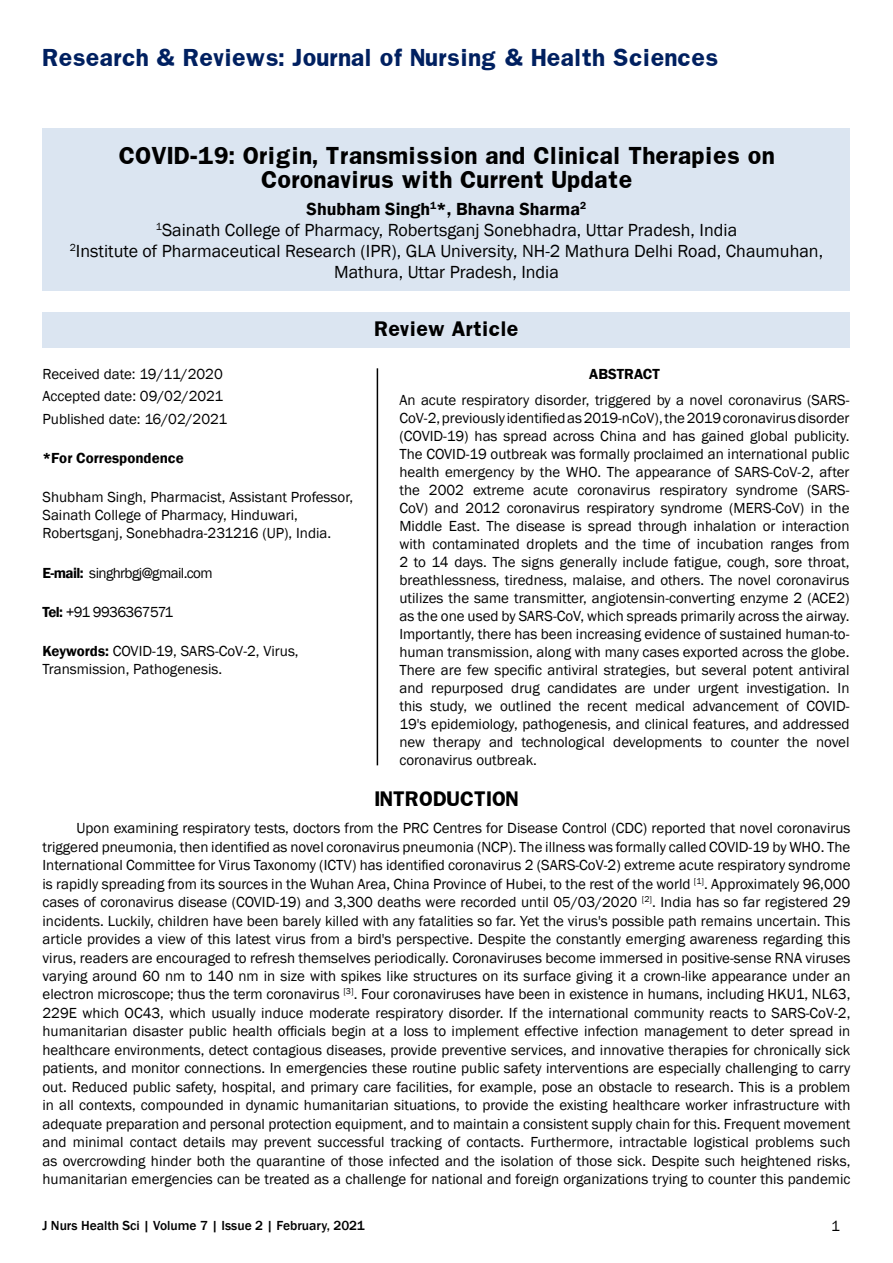
<style>
.page{position:relative;width:893px;height:1263px;background:#fff}
.page>*{position:absolute;margin:0;border:0;box-sizing:border-box;transform-origin:0 0}
.t1{font:700 21px/24px "Franklin";color:#000;text-align:center}
.t2{font:700 21px "Franklin";color:#002060}
.t3{font:18px/21px "Franklin Gothic";color:#000;text-align:center}
.t4{font:700 18px "Franklin";color:#000}
.t5{font:15px/18px "Franklin Gothic";color:#000}
.t6{font:15px "Franklin Gothic";letter-spacing:-.04em;color:#000}
.t7{font:600 15px "Franklin Gothic";color:#000}
.t8{font:500 13.5px "Franklin Gothic";color:#000}
.s1{font-weight:600}
</style>
<div class="page">
<div style="left:43px;top:128px;width:807px;height:163px;background:#dbe5f1"></div>
<div style="left:43px;top:312px;width:807px;height:35px;background:#dbe5f1"></div>
<hr style="left:377px;top:368px;width:1px;height:397px;background:#000">
<h1 class="t2" style="left:43px;top:43px;width:677px">Research &amp; Reviews: Journal of Nursing &amp; Health Sciences</h1>
<h1 class="t1" style="left:118px;top:143px;width:658px">COVID-19: Origin, Transmission and Clinical Therapies on<br>Coronavirus with Current Update</h1>
<p class="t3" style="left:70px;top:199px;width:755px"><span class="s1">Shubham Singh</span><sup>1</sup><span class="s1">*, Bhavna Sharma</span><sup>2<br></sup><sup>1</sup>Sainath College of Pharmacy, Robertsganj Sonebhadra, Uttar Pradesh, India<br><sup>2</sup>Institute of Pharmaceutical Research (IPR), GLA University, NH-2 Mathura Delhi Road, Chaumuhan, Mathura, Uttar Pradesh, India</p>
<p class="t5" style="left:43px;top:363px;width:186px;line-height:22.5px">Received date: 19/11/2020<br>Accepted date: 09/02/2021<br>Published date: 16/02/2021</p>
<p class="t7" style="left:43px;top:449px;width:143px">*For Correspondence</p>
<p class="t5" style="left:43px;top:489px;width:312px">Shubham Singh, Pharmacist, Assistant Professor,<br>Sainath College of Pharmacy, Hinduwari,<br>Robertsganj, Sonebhadra-231216 (UP), India.</p>
<p class="t6" style="left:43px;top:563px;width:172px"><span class="s1">E-mail:</span> singhrbgj@gmail.com</p>
<p class="t6" style="left:43px;top:602px;width:132px"><span class="s1">Tel:</span> +91 9936367571</p>
<p class="t5" style="left:43px;top:642px;width:258px"><span class="s1">Keywords:</span> COVID-19, SARS-CoV-2, Virus,<br>Transmission, Pathogenesis.</p>
<p class="t4" style="left:374px;top:316px;width:146px">Review Article</p>
<p class="t7" style="left:589px;top:365px;width:72px">ABSTRACT</p>
<p class="t5" style="left:399px;top:392px;width:452px;text-align:justify">An acute respiratory disorder, triggered by a novel coronavirus (SARS-CoV-2, previously identified as 2019-nCoV), the 2019 coronavirus disorder (COVID-19) has spread across China and has gained global publicity.<br>The COVID-19 outbreak was formally proclaimed an international public health emergency by the WHO. The appearance of SARS-CoV-2, after the 2002 extreme acute coronavirus respiratory syndrome (SARS-CoV) and 2012 coronavirus respiratory syndrome (MERS-CoV) in the Middle East. The disease is spread through inhalation or interaction with contaminated droplets and the time of incubation ranges from 2 to 14 days. The signs generally include fatigue, cough, sore throat, breathlessness, tiredness, malaise, and others. The novel coronavirus utilizes the same transmitter, angiotensin-converting enzyme 2 (ACE2) as the one used by SARS-CoV, which spreads primarily across the airway.<br>Importantly, there has been increasing evidence of sustained human-to&shy;human transmission, along with many cases exported across the globe.<br>There are few specific antiviral strategies, but several potent antiviral and repurposed drug candidates are under urgent investigation. In this study, we outlined the recent medical advancement of COVID-19's epidemiology, pathogenesis, and clinical features, and addressed new therapy and technological developments to counter the novel coronavirus outbreak.</p>
<p class="t4" style="left:374px;top:787px;width:146px">INTRODUCTION</p>
<p class="t5" style="left:43px;top:819px;width:809px;line-height:18.5px;text-align:justify;text-indent:34px">Upon examining respiratory tests, doctors from the PRC Centres for Disease Control (CDC) reported that novel coronavirus triggered pneumonia, then identified as novel coronavirus pneumonia (NCP). The illness was formally called COVID-19 by WHO. The International Committee for Virus Taxonomy (ICTV) has identified coronavirus 2 (SARS-CoV-2) extreme acute respiratory syndrome is rapidly spreading from its sources in the Wuhan Area, China Province of Hubei, to the rest of the world <sup>[1]</sup>. Approximately 96,000 cases of coronavirus disease (COVID-19) and 3,300 deaths were recorded until 05/03/2020 <sup>[2]</sup>. India has so far registered 29 incidents. Luckily, children have been barely killed with any fatalities so far. Yet the virus's possible path remains uncertain. This article provides a view of this latest virus from a bird's perspective. Despite the constantly emerging awareness regarding this virus, readers are encouraged to refresh themselves periodically. Coronaviruses become immersed in positive-sense RNA viruses varying around 60 nm to 140 nm in size with spikes like structures on its surface giving it a crown-like appearance under an electron microscope; thus the term coronavirus <sup>[3]</sup>. Four coronaviruses have been in existence in humans, including HKU1, NL63, 229E which OC43, which usually induce moderate respiratory disorder. If the international community reacts to SARS-CoV-2, humanitarian disaster public health officials begin at a loss to implement effective infection management to deter spread in healthcare environments, detect contagious diseases, provide preventive services, and innovative therapies for chronically sick patients, and monitor connections. In emergencies these routine public safety interventions are especially challenging to carry out. Reduced public safety, hospital, and primary care facilities, for example, pose an obstacle to research. This is a problem in all contexts, compounded in dynamic humanitarian situations, to provide the existing healthcare worker infrastructure with adequate preparation and personal protection equipment, and to maintain a consistent supply chain for this. Frequent movement and minimal contact details may prevent successful tracking of contacts. Furthermore, intractable logistical problems such as overcrowding hinder both the quarantine of those infected and the isolation of those sick. Despite such heightened risks, humanitarian emergencies can be treated as a challenge for national and foreign organizations trying to counter this pandemic</p>
<p class="t8" style="left:43px;top:1217px;width:324px">J Nurs Health Sci | Volume 7 | Issue 2 | February, 2021</p>
<p class="t5" style="left:831px;top:1217px;width:10px">1</p>
</div>
